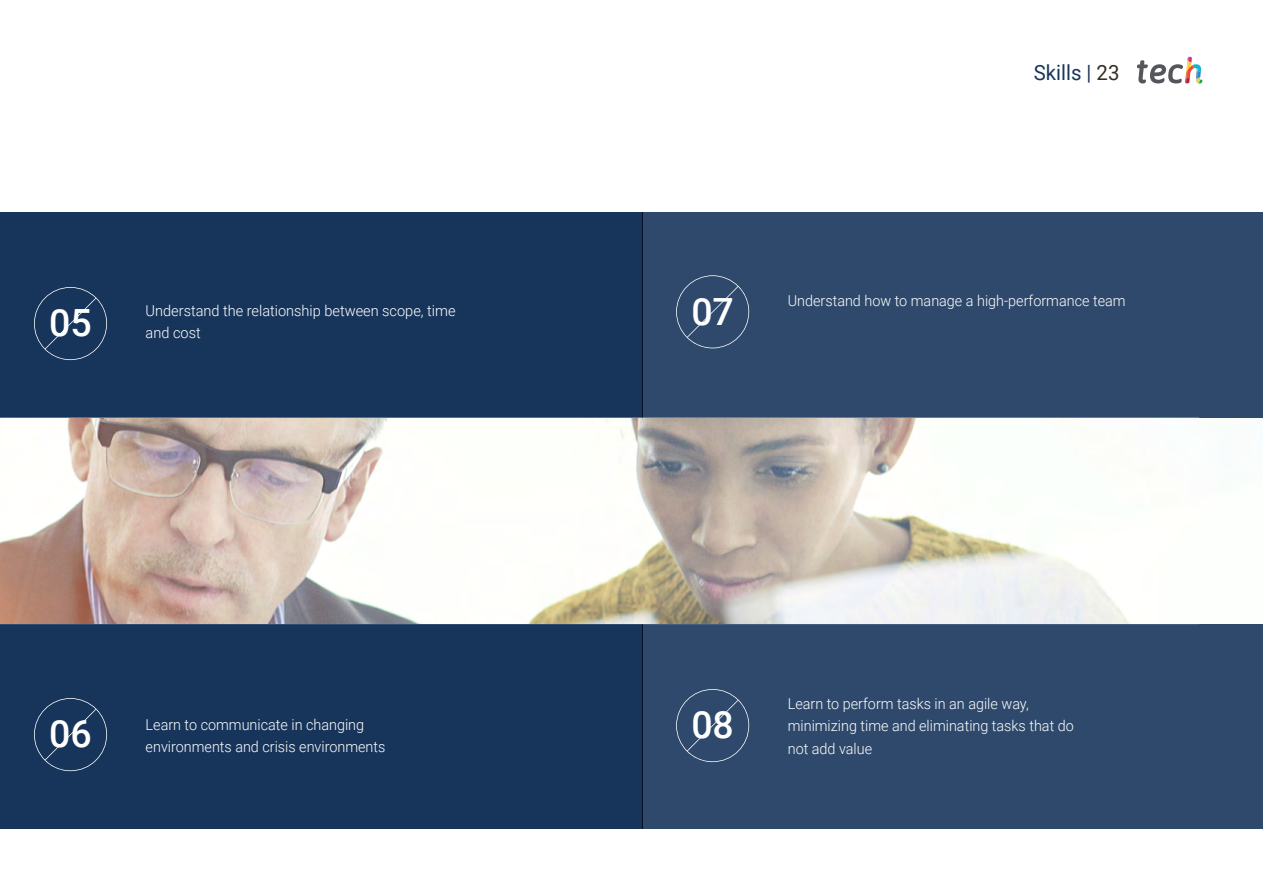
<style>
.page{position:relative;width:1263px;height:893px;background:#fff}
.page>*{position:absolute;margin:0;border:0;box-sizing:border-box;transform-origin:0 0}
.t1{font:500 37.5px "Roboto";color:#fff}
.t2{font:21px "Roboto";color:#1a355c}
.t3{font:300 15px/22.5px "Roboto";color:#fff;scale:.96 1}
.t4{font:300 15px/22.5px "Roboto";color:#fff}
.s1{color:#312e20}
</style>
<div class="page">
<div style="left:0;top:213px;width:642px;height:616px;background:#17355b"></div>
<div style="left:642px;top:213px;width:621px;height:616px;background:#2e496b"></div>
<svg style="left:34px;top:287px;width:73px;height:73px"></svg>
<svg style="left:676px;top:275px;width:73px;height:73px"></svg>
<svg style="left:34px;top:698px;width:73px;height:73px"></svg>
<svg style="left:676px;top:689px;width:73px;height:73px"></svg>
<hr style="left:0;top:623px;width:1199px;height:1px;background:#fff">
<img style="left:0;top:418px;width:1263px;height:205px">
<svg style="left:1137px;top:57px;width:65px;height:27px"></svg>
<h2 class="t2" style="left:1034px;top:57px;width:87px">Skills | <span class="s1">23</span></h2>
<h1 class="t1" style="left:49px;top:297px;width:44px">05</h1>
<h1 class="t1" style="left:691px;top:285px;width:44px">07</h1>
<p class="t4" style="left:146px;top:299px;width:311px">Understand the relationship between scope, time and cost</p>
<p class="t3" style="left:788px;top:289px;width:353px">Understand how to manage a high-performance team</p>
<h1 class="t1" style="left:49px;top:708px;width:44px">06</h1>
<p class="t3" style="left:146px;top:713px;width:251px">Learn to communicate in changing environments and crisis environments</p>
<h1 class="t1" style="left:691px;top:699px;width:44px">08</h1>
<p class="t3" style="left:788px;top:692px;width:299px">Learn to perform tasks in an agile way, minimizing time and eliminating tasks that do</p>
<p class="t3" style="left:788px;top:737px;width:89px">not add value</p>
</div>
